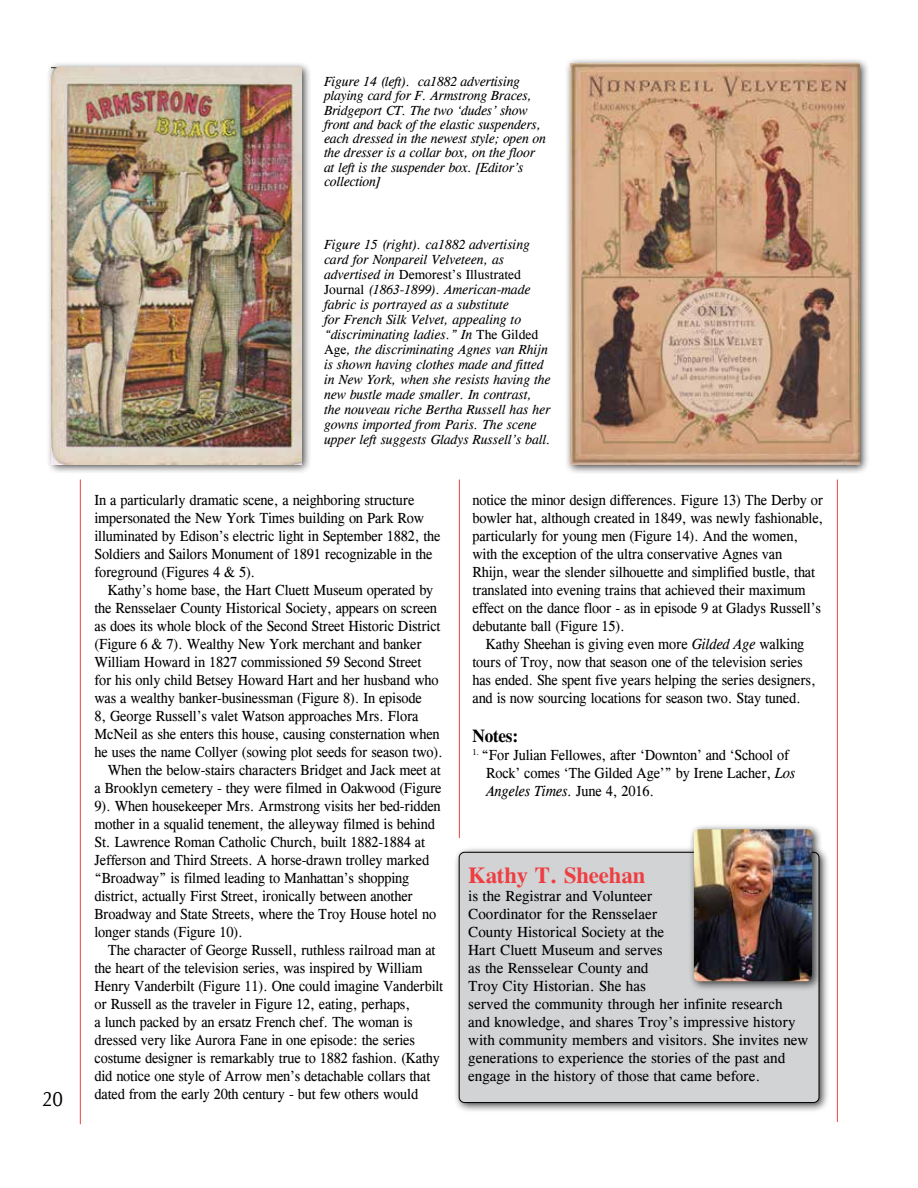
<style>
.page{position:relative;width:918px;height:1188px;background:#fff}
.page>*{position:absolute;margin:0;border:0;box-sizing:border-box;transform-origin:0 0}
.t1{font:700 22.5px "Cg Times";color:#ef3e42}
.t2{font:21px "Cg Omega";color:#000;scale:.9 1}
.t3{font:700 18px "Cg Times";letter-spacing:-.01em;color:#000;scale:.95 1}
.t4{font:15px/18px "Cg Times";letter-spacing:-.01em;color:#000;scale:.95 1}
.t5{font:15px/18px "Cg Times";letter-spacing:-.01em;color:#000}
.t6{font:italic 13.5px/15px "Cg Times";color:#000}
.s1{font-style:normal}
.s2{font-style:italic}
</style>
<div class="page">
<div style="left:564px;top:57px;width:306px;height:417px;background:#000;opacity:.75"></div>
<img style="left:570px;top:63px;width:290px;height:401px">
<hr style="left:80px;top:480px;width:1px;height:644px;background:#ef4143">
<hr style="left:837px;top:480px;width:1px;height:642px;background:#ef4143">
<div style="left:453px;top:846px;width:376px;height:267px;background:#000;opacity:.75"></div>
<div style="left:459px;top:852px;width:360px;height:251px;background:#d1d3d4;border-radius:5px"></div>
<div style="left:459px;top:852px;width:360px;height:251px;border:1px solid #000;border-radius:5px"></div>
<div style="left:688px;top:823px;width:134px;height:169px;background:#000;opacity:.75"></div>
<img style="left:694px;top:829px;width:118px;height:152px">
<div style="left:46px;top:61px;width:265px;height:414px;background:#000;opacity:.75"></div>
<img style="left:52px;top:68px;width:249px;height:396px">
<hr style="left:459px;top:480px;width:1px;height:358px;background:#ef4143">
<h2 class="t2" style="left:42px;top:1087px;width:25px">20</h2>
<p class="t6" style="left:324px;top:75px;width:223px;line-height:14.2px">Figure 14 (left). ca1882 advertising playing card for F. Armstrong Braces, Bridgeport CT. The two ‘dudes’ show front and back of the elastic suspenders, each dressed in the newest style; open on the dresser is a collar box, on the floor at left is the suspender box. [Editor’s collection]</p>
<p class="t6" style="left:324px;top:237px;width:228px">Figure 15 (right). ca1882 advertising card for Nonpareil Velveteen, as advertised in <span class="s1">Demorest’s Illustrated Journal</span> (1863-1899). American-made fabric is portrayed as a substitute<br>for French Silk Velvet, appealing to “discriminating ladies.” In <span class="s1">The Gilded Age</span>, the discriminating Agnes van Rhijn is shown having clothes made and fitted in New York, when she resists having the new bustle made smaller. In contrast, the nouveau riche Bertha Russell has her gowns imported from Paris. The scene upper left suggests Gladys Russell’s ball.</p>
<p class="t4" style="left:94px;top:491px;width:366px">In a particularly dramatic scene, a neighboring structure impersonated the New York Times building on Park Row illuminated by Edison’s electric light in September 1882, the Soldiers and Sailors Monument of 1891 recognizable in the foreground (Figures 4 &amp; 5).</p>
<p class="t4" style="left:108px;top:581px;width:344px">Kathy’s home base, the Hart Cluett Museum operated by</p>
<p class="t4" style="left:94px;top:599px;width:362px">the Rensselaer County Historical Society, appears on screen</p>
<p class="t4" style="left:94px;top:617px;width:366px">as does its whole block of the Second Street Historic District</p>
<p class="t4" style="left:94px;top:635px;width:346px">(Figure 6 &amp; 7). Wealthy New York merchant and banker</p>
<p class="t4" style="left:94px;top:653px;width:346px">William Howard in 1827 commissioned 59 Second Street</p>
<p class="t4" style="left:94px;top:671px;width:364px">for his only child Betsey Howard Hart and her husband who</p>
<p class="t4" style="left:94px;top:689px;width:346px">was a wealthy banker-businessman (Figure 8). In episode</p>
<p class="t4" style="left:94px;top:707px;width:343px">8, George Russell’s valet Watson approaches Mrs. Flora</p>
<p class="t4" style="left:94px;top:725px;width:365px">McNeil as she enters this house, causing consternation when</p>
<p class="t4" style="left:94px;top:743px;width:368px">he uses the name Collyer (sowing plot seeds for season two).</p>
<p class="t4" style="left:108px;top:761px;width:352px">When the below-stairs characters Bridget and Jack meet at</p>
<p class="t4" style="left:94px;top:779px;width:367px">a Brooklyn cemetery - they were filmed in Oakwood (Figure</p>
<p class="t4" style="left:94px;top:797px;width:366px">9). When housekeeper Mrs. Armstrong visits her bed-ridden</p>
<p class="t4" style="left:94px;top:815px;width:360px">mother in a squalid tenement, the alleyway filmed is behind</p>
<p class="t4" style="left:94px;top:833px;width:349px">St. Lawrence Roman Catholic Church, built 1882-1884 at</p>
<p class="t4" style="left:94px;top:851px;width:354px">Jefferson and Third Streets. A horse-drawn trolley marked</p>
<p class="t4" style="left:94px;top:869px;width:333px">“Broadway” is filmed leading to Manhattan’s shopping</p>
<p class="t4" style="left:94px;top:887px;width:337px">district, actually First Street, ironically between another</p>
<p class="t4" style="left:94px;top:905px;width:361px">Broadway and State Streets, where the Troy House hotel no</p>
<p class="t4" style="left:94px;top:923px;width:158px">longer stands (Figure 10).</p>
<p class="t4" style="left:108px;top:941px;width:346px">The character of George Russell, ruthless railroad man at</p>
<p class="t4" style="left:94px;top:959px;width:347px">the heart of the television series, was inspired by William</p>
<p class="t4" style="left:94px;top:977px;width:369px">Henry Vanderbilt (Figure 11). One could imagine Vanderbilt</p>
<p class="t4" style="left:94px;top:995px;width:334px">or Russell as the traveler in Figure 12, eating, perhaps,</p>
<p class="t4" style="left:94px;top:1013px;width:336px">a lunch packed by an ersatz French chef. The woman is</p>
<p class="t4" style="left:94px;top:1031px;width:339px">dressed very like Aurora Fane in one episode: the series</p>
<p class="t4" style="left:94px;top:1049px;width:365px">costume designer is remarkably true to 1882 fashion. (Kathy</p>
<p class="t4" style="left:94px;top:1067px;width:355px">did notice one style of Arrow men’s detachable collars that</p>
<p class="t4" style="left:94px;top:1085px;width:342px">dated from the early 20th century - but few others would</p>
<p class="t4" style="left:472px;top:491px;width:371px">notice the minor design differences. Figure 13) The Derby or bowler hat, although created in 1849, was newly fashionable, particularly for young men (Figure 14). And the women, with the exception of the ultra conservative Agnes van<br>Rhijn, wear the slender silhouette and simplified bustle, that translated into evening trains that achieved their maximum effect on the dance floor - as in episode 9 at Gladys Russell’s debutante ball (Figure 15).</p>
<p class="t4" style="left:472px;top:635px;width:363px;text-indent:13px">Kathy Sheehan is giving even more <span class="s2">Gilded Age</span> walking tours of Troy, now that season one of the television series has ended. She spent five years helping the series designers, and is now sourcing locations for season two. Stay tuned.</p>
<p class="t3" style="left:472px;top:725px;width:50px">Notes:</p>
<p class="t4" style="left:486px;top:746px;width:327px;text-indent:-14px"><sup>1.</sup> “For Julian Fellowes, after ‘Downton’ and ‘School of<br>Rock’ comes ‘The Gilded Age’” by Irene Lacher, <span class="s2">Los<br>Angeles Times.</span> June 4, 2016.</p>
<h1 class="t1" style="left:468px;top:862px;width:179px">Kathy T. Sheehan</h1>
<p class="t5" style="left:468px;top:887px;width:342px">is the Registrar and Volunteer<br>Coordinator for the Rensselaer<br>County Historical Society at the<br>Hart Cluett Museum and serves<br>as the Rensselear County and<br>Troy City Historian. She has<br>served the community through her infinite research<br>and knowledge, and shares Troy’s impressive history with community members and visitors. She invites new generations to experience the stories of the past and engage in the history of those that came before.</p>
</div>
